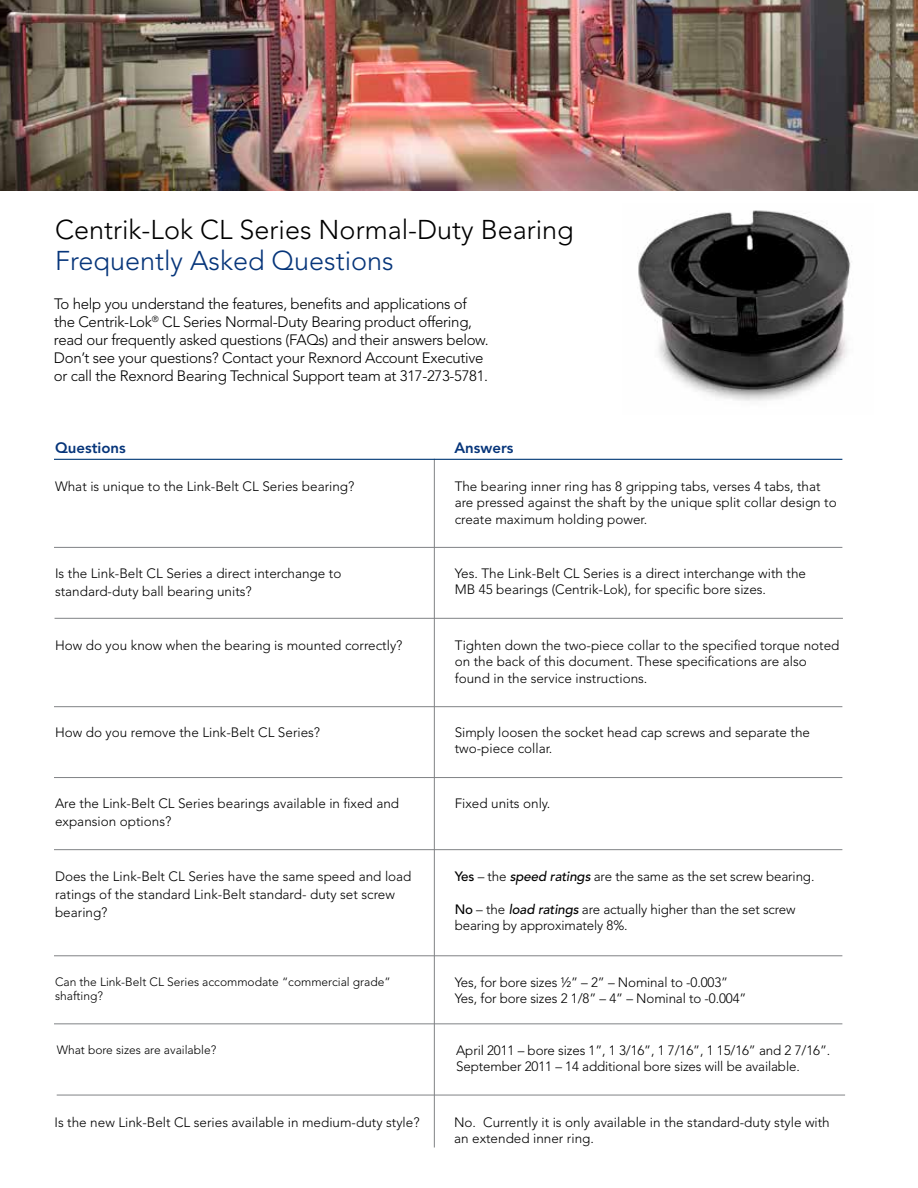
<style>
.page{position:relative;width:918px;height:1188px;background:#fff}
.page>*{position:absolute;margin:0;border:0;box-sizing:border-box;transform-origin:0 0}
.t1{font:300 27px "Avenir LT Std";color:#000}
.t2{font:300 27px "Avenir LT Std";color:#06357a}
.t3{font:300 15px/18px "Avenir LT Std";letter-spacing:-.02em;color:#000}
.t4{font:800 15px "Avenir LT Std";color:#06357a}
.t5{font:300 13.5px/16.5px "Avenir LT Std";color:#000}
.t6{font:300 12px/14.4px "Avenir LT Std";color:#000}
.s1{font-weight:500}
.s2{font-weight:500;font-style:italic}
</style>
<div class="page">
<img style="left:0;top:0;width:918px;height:190px">
<hr style="left:434px;top:459px;width:1px;height:688px;background:#808285">
<hr style="left:54px;top:459px;width:788px;height:1px;background:#003976">
<hr style="left:54px;top:547px;width:788px;height:1px;background:#808285">
<img style="left:638px;top:210px;width:214px;height:191px">
<hr style="left:55px;top:618px;width:788px;height:1px;background:#808285">
<hr style="left:54px;top:706px;width:788px;height:1px;background:#808285">
<hr style="left:54px;top:777px;width:788px;height:1px;background:#808285">
<hr style="left:54px;top:849px;width:788px;height:1px;background:#808285">
<hr style="left:54px;top:956px;width:788px;height:1px;background:#808285">
<hr style="left:54px;top:1024px;width:788px;height:1px;background:#808285">
<hr style="left:57px;top:1095px;width:788px;height:1px;background:#808285">
<h1 class="t1" style="left:55px;top:214px;width:520px">Centrik-Lok CL Series Normal-Duty Bearing</h1>
<h1 class="t2" style="left:55px;top:244px;width:340px">Frequently Asked Questions</h1>
<p class="t3" style="left:54px;top:295px;width:436px">To help you understand the features, benefits and applications of the Centrik-Lok<sup>®</sup> CL Series Normal-Duty Bearing product offering, read our frequently asked questions (FAQs) and their answers below.<br>Don’t see your questions? Contact your Rexnord Account Executive or call the Rexnord Bearing Technical Support team at 317-273-5781.</p>
<p class="t4" style="left:55px;top:439px;width:72px">Questions</p>
<p class="t4" style="left:454px;top:439px;width:61px">Answers</p>
<p class="t5" style="left:55px;top:478px;width:301px">What is unique to the Link-Belt CL Series bearing?</p>
<p class="t5" style="left:455px;top:478px;width:384px">The bearing inner ring has 8 gripping tabs, verses 4 tabs, that are pressed against the shaft by the unique split collar design to create maximum holding power.</p>
<p class="t5" style="left:55px;top:564px;width:288px;line-height:18px">Is the Link-Belt CL Series a direct interchange to standard-duty ball bearing units?</p>
<p class="t5" style="left:455px;top:565px;width:353px">Yes. The Link-Belt CL Series is a direct interchange with the<br>MB 45 bearings (Centrik-Lok), for specific bore sizes.</p>
<p class="t5" style="left:55px;top:637px;width:349px">How do you know when the bearing is mounted correctly?</p>
<p class="t5" style="left:455px;top:637px;width:386px">Tighten down the two-piece collar to the specified torque noted on the back of this document. These specifications are also found in the service instructions.</p>
<p class="t5" style="left:55px;top:724px;width:267px">How do you remove the Link-Belt CL Series?</p>
<p class="t5" style="left:55px;top:795px;width:346px;line-height:18px">Are the Link-Belt CL Series bearings available in fixed and expansion options?</p>
<p class="t5" style="left:455px;top:724px;width:357px">Simply loosen the socket head cap screws and separate the two-piece collar.</p>
<p class="t5" style="left:455px;top:796px;width:97px">Fixed units only.</p>
<p class="t5" style="left:55px;top:867px;width:358px;line-height:18px">Does the Link-Belt CL Series have the same speed and load ratings of the standard Link-Belt standard- duty set screw bearing?</p>
<p class="t5" style="left:455px;top:868px;width:361px"><span class="s1">Yes</span> – the <span class="s2">speed ratings</span> are the same as the set screw bearing.</p>
<p class="t5" style="left:455px;top:901px;width:342px"><span class="s1">No</span> – the <span class="s2">load ratings</span> are actually higher than the set screw bearing by approximately 8%.</p>
<p class="t6" style="left:55px;top:974px;width:337px">Can the Link-Belt CL Series accommodate “commercial grade” shafting?</p>
<p class="t5" style="left:455px;top:974px;width:293px">Yes, for bore sizes ½” – 2” – Nominal to -0.003”<br>Yes, for bore sizes 2 1/8” – 4” – Nominal to -0.004”</p>
<p class="t6" style="left:57px;top:1042px;width:161px">What bore sizes are available?</p>
<p class="t5" style="left:456px;top:1042px;width:376px">April 2011 – bore sizes 1”, 1 3/16”, 1 7/16”, 1 15/16” and 2 7/16”.<br>September 2011 – 14 additional bore sizes will be available.</p>
<p class="t5" style="left:55px;top:1114px;width:367px">Is the new Link-Belt CL series available in medium-duty style?</p>
<p class="t5" style="left:454px;top:1114px;width:377px">No. Currently it is only available in the standard-duty style with an extended inner ring.</p>
</div>
